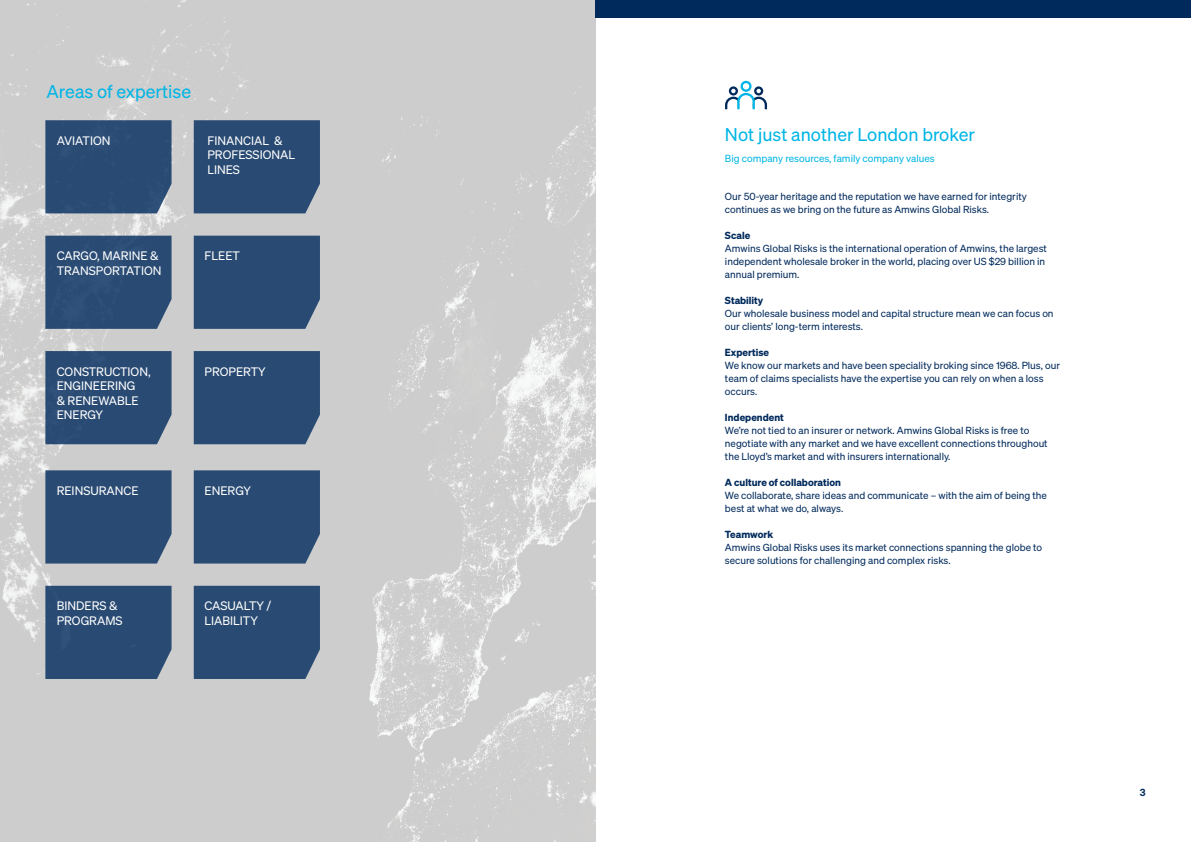
<style>
.page{position:relative;width:1191px;height:842px;background:#fff}
.page>*{position:absolute;margin:0;border:0;box-sizing:border-box;transform-origin:0 0}
.Section_Title_DIN_Bold_12_auto{font:18px "Sohne Buch";color:#00b5e5}
.Section_List_DIN_Medium_12_auto{font:12px/14.4px "Sohne Buch";color:#fff}
.Section_Title_DIN_Bold_12_auto-2{font:10px/13px "Sohne Buch";color:#002a5c}
.Body_Text_Tisa_Regular_11_15{font:10px/13px "Sohne Buch";color:#002a5c}
.Section_Title_DIN_Bold_12_auto-3{font:10px "Sohne Dreiviertelfett";color:#002a5c}
.Section_Title_DIN_Bold_12_auto-4{font:10px "Sohne Buch";color:#00b5e5}
.t1{font:600 10px "Sohne";color:#002a5c}
.s1{font-family:"Sohne Dreiviertelfett"}
</style>
<div class="page">
<img style="left:0;top:0;width:595px;height:842px">
<div style="left:45px;top:120px;width:126px;height:93px;background:#294a72"></div>
<div style="left:194px;top:120px;width:126px;height:93px;background:#294a72"></div>
<div style="left:45px;top:236px;width:126px;height:93px;background:#294a72"></div>
<div style="left:45px;top:470px;width:126px;height:93px;background:#294a72"></div>
<div style="left:45px;top:351px;width:126px;height:93px;background:#294a72"></div>
<div style="left:194px;top:351px;width:126px;height:93px;background:#294a72"></div>
<div style="left:194px;top:236px;width:126px;height:93px;background:#294a72"></div>
<div style="left:194px;top:470px;width:126px;height:93px;background:#294a72"></div>
<svg style="left:725px;top:81px;width:42px;height:28px"></svg>
<div style="left:45px;top:586px;width:126px;height:93px;background:#294a72"></div>
<div style="left:194px;top:586px;width:126px;height:93px;background:#294a72"></div>
<div style="left:595px;top:0;width:596px;height:18px;background:#002a5c"></div>
<p class="Section_Title_DIN_Bold_12_auto" style="left:47px;top:80px;width:146px">Areas of expertise</p>
<p class="Section_List_DIN_Medium_12_auto" style="left:57px;top:133px;width:55px">AVIATION</p>
<p class="Section_List_DIN_Medium_12_auto" style="left:207px;top:133px;width:89px">FINANCIAL &amp;<br>PROFESSIONAL<br>LINES</p>
<p class="Section_List_DIN_Medium_12_auto" style="left:57px;top:249px;width:106px">CARGO, MARINE &amp;<br>TRANSPORTATION</p>
<p class="Section_List_DIN_Medium_12_auto" style="left:205px;top:249px;width:37px">FLEET</p>
<p class="Section_List_DIN_Medium_12_auto" style="left:57px;top:364px;width:95px">CONSTRUCTION,<br>ENGINEERING<br>&amp; RENEWABLE<br>ENERGY</p>
<p class="Section_List_DIN_Medium_12_auto" style="left:57px;top:483px;width:83px">REINSURANCE</p>
<p class="Section_List_DIN_Medium_12_auto" style="left:205px;top:364px;width:63px">PROPERTY</p>
<p class="Section_List_DIN_Medium_12_auto" style="left:205px;top:483px;width:48px">ENERGY</p>
<p class="Section_List_DIN_Medium_12_auto" style="left:57px;top:599px;width:67px">BINDERS &amp;<br>PROGRAMS</p>
<p class="Section_List_DIN_Medium_12_auto" style="left:205px;top:599px;width:68px">CASUALTY /<br>LIABILITY</p>
<p class="Section_Title_DIN_Bold_12_auto" style="left:725px;top:124px;width:252px">Not just another London broker</p>
<p class="Section_Title_DIN_Bold_12_auto-4" style="left:725px;top:153px;width:211px">Big company resources, family company values</p>
<p class="Section_Title_DIN_Bold_12_auto-2" style="left:725px;top:190px;width:303px">Our 50-year heritage and the reputation we have earned for integrity continues as we bring on the future as Amwins Global Risks.</p>
<p class="Section_Title_DIN_Bold_12_auto-3" style="left:725px;top:229px;width:27px">Scale</p>
<p class="Body_Text_Tisa_Regular_11_15" style="left:725px;top:242px;width:323px">Amwins Global Risks is the international operation of Amwins, the largest independent wholesale broker in the world, placing over US $29 billion in annual premium.</p>
<p class="Section_Title_DIN_Bold_12_auto-2" style="left:725px;top:294px;width:330px"><span class="s1">Stability<br></span>Our wholesale business model and capital structure mean we can focus on our clients’ long-term interests.</p>
<p class="Section_Title_DIN_Bold_12_auto-3" style="left:725px;top:346px;width:46px">Expertise</p>
<p class="Section_Title_DIN_Bold_12_auto-2" style="left:725px;top:359px;width:336px">We know our markets and have been speciality broking since 1968. Plus, our team of claims specialists have the expertise you can rely on when a loss occurs.</p>
<p class="Section_Title_DIN_Bold_12_auto-3" style="left:725px;top:411px;width:60px">Independent</p>
<p class="Section_Title_DIN_Bold_12_auto-2" style="left:725px;top:424px;width:324px">We’re not tied to an insurer or network. Amwins Global Risks is free to negotiate with any market and we have excellent connections throughout the Lloyd’s market and with insurers internationally.</p>
<p class="Section_Title_DIN_Bold_12_auto-3" style="left:725px;top:476px;width:117px">A culture of collaboration</p>
<p class="Section_Title_DIN_Bold_12_auto-2" style="left:725px;top:489px;width:323px">We collaborate, share ideas and communicate – with the aim of being the best at what we do, always.</p>
<p class="Section_Title_DIN_Bold_12_auto-3" style="left:725px;top:528px;width:50px">Teamwork</p>
<p class="Section_Title_DIN_Bold_12_auto-2" style="left:725px;top:541px;width:319px">Amwins Global Risks uses its market connections spanning the globe to secure solutions for challenging and complex risks.</p>
<p class="t1" style="left:1139px;top:786px;width:7px">3</p>
</div>
